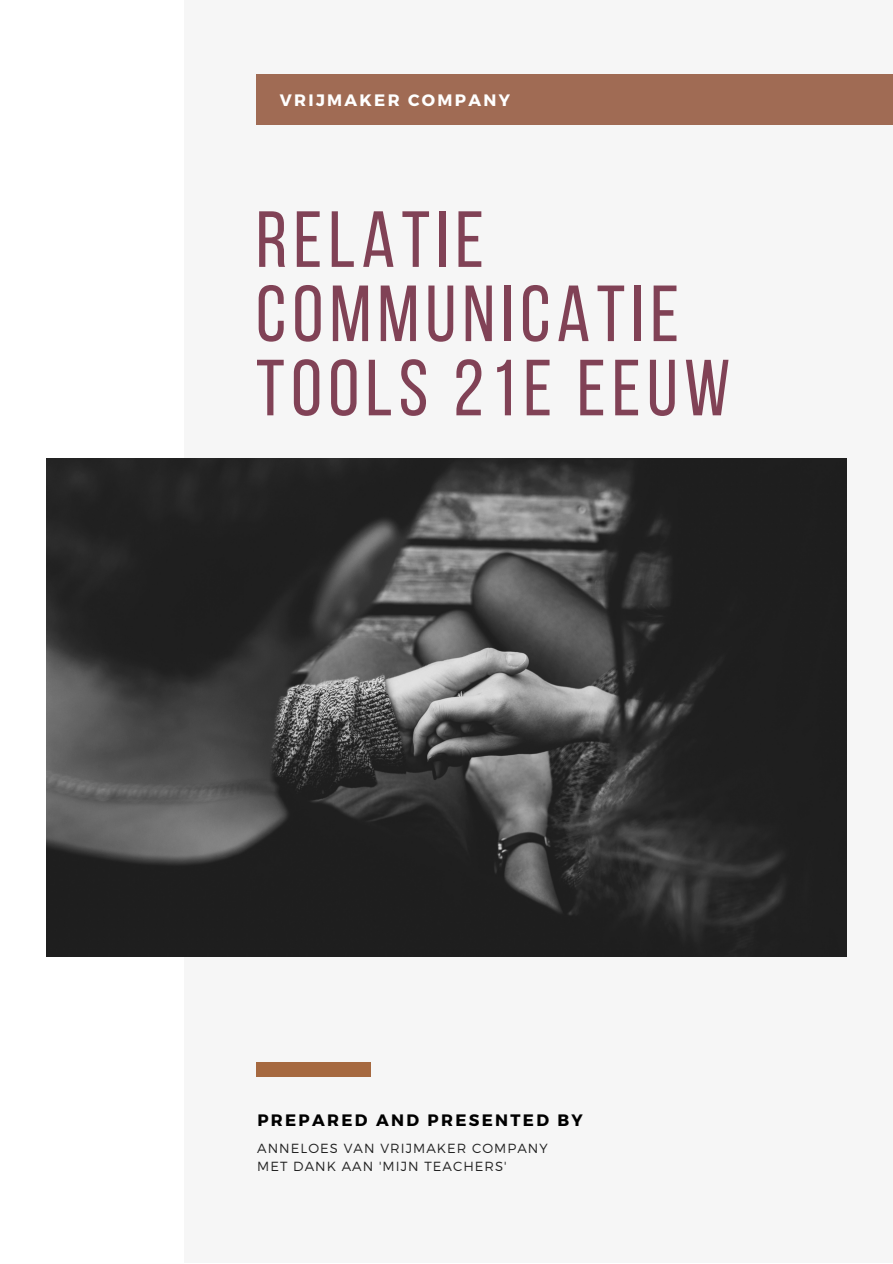
<style>
.page{position:relative;width:893px;height:1264px;background:#fff}
.page>*{position:absolute;margin:0;border:0;box-sizing:border-box;transform-origin:0 0}
.t1{font:79.35px/74.2px "Bebas Neue";letter-spacing:.08em;color:#814256}
.t2{font:700 16.5px "Montserrat";letter-spacing:.14em;color:#000}
.t3{font:700 16.5px "Montserrat";letter-spacing:.14em;color:#fff}
.t4{font:300 13.2px "Montserrat";letter-spacing:.08em;color:#222}
</style>
<div class="page">
<div style="left:0;top:0;width:892px;height:1262px;background:#f6f6f6"></div>
<div style="left:0;top:0;width:183px;height:1262px;background:#fff"></div>
<img style="left:47px;top:459px;width:799px;height:497px">
<div style="left:256px;top:1062px;width:115px;height:14px;background:#a66940"></div>
<div style="left:257px;top:74px;width:635px;height:51px;background:#a06b54"></div>
<p class="t3" style="left:280px;top:89px;width:231px">VRIJMAKER COMPANY</p>
<p class="t1" style="left:256px;top:210px;width:229px">RELATIE</p>
<p class="t1" style="left:256px;top:284px;width:476px">COMMUNICATIE<br>TOOLS 21E EEUW</p>
<p class="t2" style="left:257px;top:1109px;width:327px">PREPARED AND PRESENTED BY</p>
<p class="t4" style="left:257px;top:1139px;width:292px">ANNELOES VAN VRIJMAKER COMPANY</p>
<p class="t4" style="left:257px;top:1157px;width:251px">MET DANK AAN 'MIJN TEACHERS'</p>
</div>
